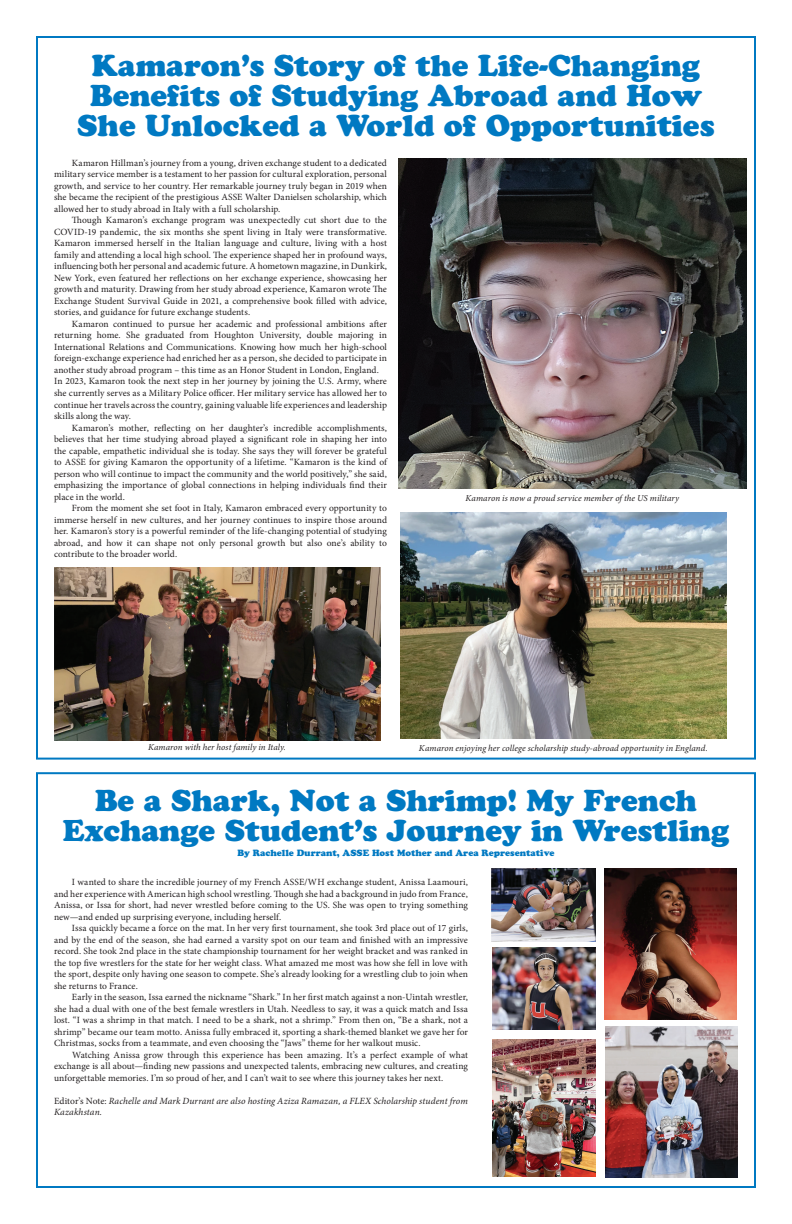
<style>
.page{position:relative;width:792px;height:1224px;background:#fff}
.page>*{position:absolute;margin:0;border:0;box-sizing:border-box;transform-origin:0 0}
.t1{font:30px/30px "Cooper Black Std";color:#0079c2;text-align:center}
.t2{font:9.5px/11.5px "Minion Pro";letter-spacing:.005em;color:#231f20;text-align:justify}
.t3{font:italic 9.5px/11.5px "Minion Pro";letter-spacing:.01em;color:#231f20}
.t4{font:italic 9px "Minion Pro";letter-spacing:.01em;color:#231f20}
.t5{font:9px "Cooper Black Std";color:#0079c2}
.s1{font-style:normal}
</style>
<div class="page">
<div style="left:36px;top:772px;width:720px;height:416px;border:2px solid #0079c2"></div>
<img style="left:54px;top:567px;width:326px;height:174px">
<img style="left:399px;top:159px;width:347px;height:330px">
<img style="left:400px;top:512px;width:326px;height:227px">
<img style="left:492px;top:1039px;width:104px;height:138px">
<img style="left:492px;top:948px;width:104px;height:82px">
<img style="left:605px;top:1026px;width:133px;height:151px">
<img style="left:604px;top:868px;width:133px;height:151px">
<img style="left:492px;top:868px;width:104px;height:73px">
<h1 class="t1" style="left:77px;top:50px;width:639px">Kamaron’s Story of the Life-Changing<br>Benefits of Studying Abroad and How<br>She Unlocked a World of Opportunities</h1>
<p class="t2" style="left:54px;top:157px;width:335px;text-indent:18px">Kamaron Hillman’s journey from a young, driven exchange student to a dedicated military service member is a testament to her passion for cultural exploration, personal growth, and service to her country. Her remarkable journey truly began in 2019 when she became the recipient of the prestigious ASSE Walter Danielsen scholarship, which allowed her to study abroad in Italy with a full scholarship.</p>
<p class="t2" style="left:54px;top:215px;width:335px;text-indent:18px">Though Kamaron’s exchange program was unexpectedly cut short due to the COVID-19 pandemic, the six months she spent living in Italy were transformative.<br>Kamaron immersed herself in the Italian language and culture, living with a host family and attending a local high school. The experience shaped her in profound ways, influencing both her personal and academic future. A hometown magazine, in Dunkirk, New York, even featured her reflections on her exchange experience, showcasing her growth and maturity. Drawing from her study abroad experience, Kamaron wrote The Exchange Student Survival Guide in 2021, a comprehensive book filled with advice, stories, and guidance for future exchange students.</p>
<p class="t2" style="left:54px;top:318px;width:335px;text-align:left;text-indent:18px">Kamaron continued to pursue her academic and professional ambitions after returning home. She graduated from Houghton University, double majoring in International Relations and Communications. Knowing how much her high-school foreign-exchange experience had enriched her as a person, she decided to participate in another study abroad program – this time as an Honor Student in London, England.<br>In 2023, Kamaron took the next step in her journey by joining the U.S. Army, where she currently serves as a Military Police officer. Her military service has allowed her to continue her travels across the country, gaining valuable life experiences and leadership skills along the way.</p>
<p class="t2" style="left:54px;top:422px;width:335px;text-indent:18px">Kamaron’s mother, reflecting on her daughter’s incredible accomplishments, believes that her time studying abroad played a significant role in shaping her into the capable, empathetic individual she is today. She says they will forever be grateful to ASSE for giving Kamaron the opportunity of a lifetime. “Kamaron is the kind of person who will continue to impact the community and the world positively,” she said, emphasizing the importance of global connections in helping individuals find their place in the world.</p>
<p class="t2" style="left:54px;top:502px;width:335px;text-indent:18px">From the moment she set foot in Italy, Kamaron embraced every opportunity to immerse herself in new cultures, and her journey continues to inspire those around her. Kamaron’s story is a powerful reminder of the life-changing potential of studying abroad, and how it can shape not only personal growth but also one’s ability to contribute to the broader world.</p>
<p class="t4" style="left:466px;top:492px;width:215px">Kamaron is now a proud service member of the US military</p>
<p class="t4" style="left:148px;top:741px;width:139px">Kamaron with her host family in Italy.</p>
<p class="t4" style="left:419px;top:741px;width:290px">Kamaron enjoying her college scholarship study-abroad opportunity in England.</p>
<h1 class="t1" style="left:63px;top:785px;width:668px">Be a Shark, Not a Shrimp! My French<br>Exchange Student’s Journey in Wrestling</h1>
<p class="t5" style="left:237px;top:847px;width:319px">By Rachelle Durrant, ASSE Host Mother and Area Representative</p>
<p class="t2" style="left:54px;top:877px;width:416px;text-indent:18px">I wanted to share the incredible journey of my French ASSE/WH exchange student, Anissa Laamouri, and her experience with American high school wrestling. Though she had a background in judo from France, Anissa, or Issa for short, had never wrestled before coming to the US. She was open to trying something new—and ended up surprising everyone, including herself.</p>
<p class="t2" style="left:54px;top:923px;width:416px;text-indent:18px">Issa quickly became a force on the mat. In her very first tournament, she took 3rd place out of 17 girls, and by the end of the season, she had earned a varsity spot on our team and finished with an impressive record. She took 2nd place in the state championship tournament for her weight bracket and was ranked in the top five wrestlers for the state for her weight class. What amazed me most was how she fell in love with the sport, despite only having one season to compete. She’s already looking for a wrestling club to join when she returns to France.</p>
<p class="t2" style="left:54px;top:992px;width:416px;text-indent:18px">Early in the season, Issa earned the nickname “Shark.” In her first match against a non-Uintah wrestler, she had a dual with one of the best female wrestlers in Utah. Needless to say, it was a quick match and Issa lost. “I was a shrimp in that match. I need to be a shark, not a shrimp.” From then on, “Be a shark, not a shrimp” became our team motto. Anissa fully embraced it, sporting a shark-themed blanket we gave her for Christmas, socks from a teammate, and even choosing the “Jaws” theme for her walkout music.</p>
<p class="t2" style="left:54px;top:1049px;width:416px;text-indent:18px">Watching Anissa grow through this experience has been amazing. It’s a perfect example of what exchange is all about—finding new passions and unexpected talents, embracing new cultures, and creating unforgettable memories. I’m so proud of her, and I can’t wait to see where this journey takes her next.</p>
<p class="t3" style="left:54px;top:1095px;width:415px"><span class="s1">Editor’s Note:</span> Rachelle and Mark Durrant are also hosting Aziza Ramazan, a FLEX Scholarship student from<br>Kazakhstan.</p>
</div>
